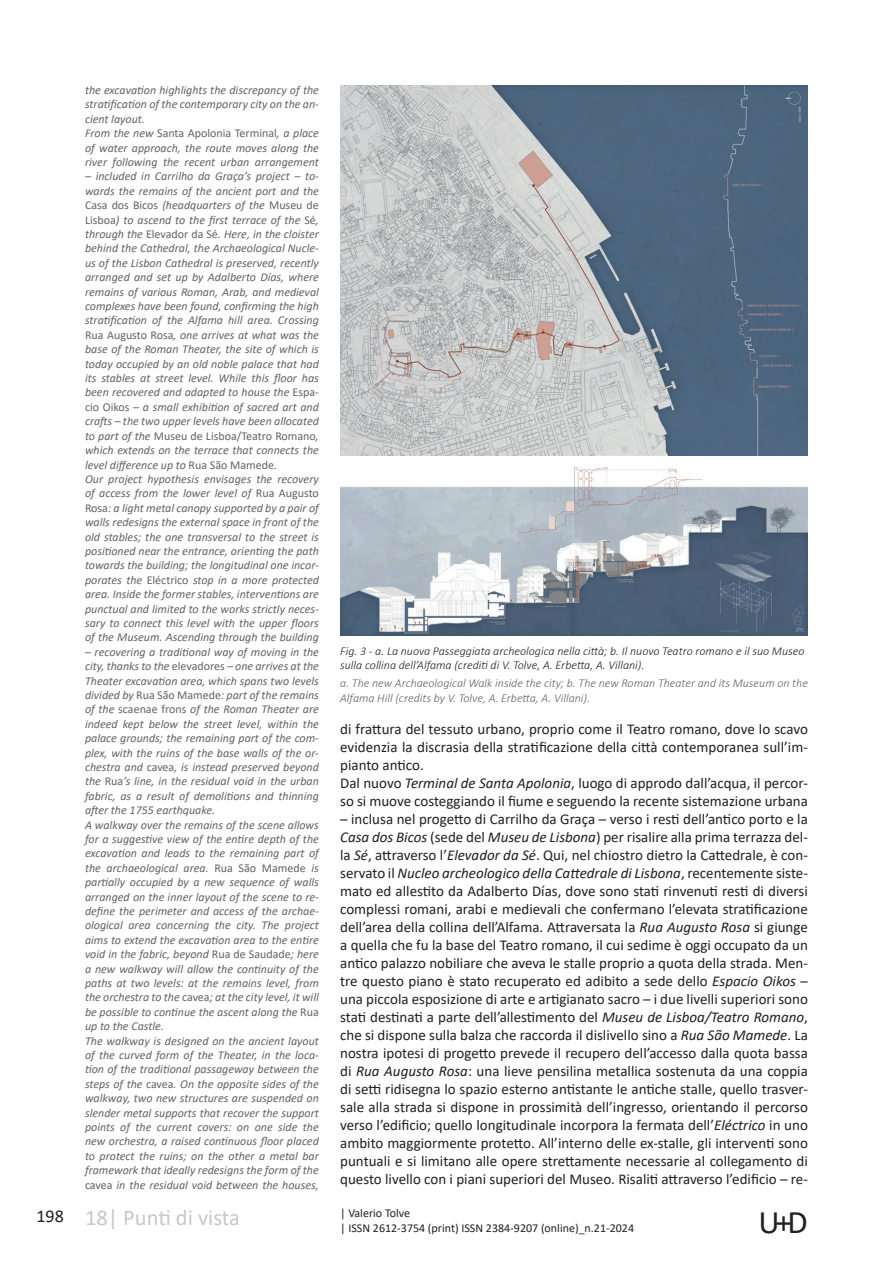
<style>
.page{position:relative;width:893px;height:1263px;background:#fff}
.page>*{position:absolute;margin:0;border:0;box-sizing:border-box;transform-origin:0 0}
.t1{font:33px "Calibri";color:#231f20}
.t2{font:22.5px "Calibri";color:#c7c8ca}
.t3{font:18px "Calibri";color:#231f20}
.t4{font:15px/18px "Calibri";color:#231f20}
.t5{font:italic 12px/14.4px "Calibri";color:#636366}
.t6{font:italic 300 12px/14.4px "Calibri";color:#231f20}
.t7{font:italic 300 12px/14.4px "Calibri";color:#636366}
.t8{font:12px "Calibri";color:#231f20}
.s1{font-style:normal}
.s2{font-style:italic}
</style>
<div class="page">
<img style="left:340px;top:85px;width:468px;height:370px">
<img style="left:340px;top:467px;width:468px;height:168px">
<p class="t5" style="left:85px;top:82px;width:235px">the excavation highlights the discrepancy of the stratification of the contemporary city on the an&shy;cient layout.<br>From the new <span class="s1">Santa Apolonia Terminal</span>, a place of water approach, the route moves along the river following the recent urban arrangement</p>
<p class="t5" style="left:85px;top:169px;width:235px">– included in Carrilho da Graça’s project – to&shy;wards the remains of the ancient port and the <span class="s1">Casa dos Bicos</span> (headquarters of the <span class="s1">Museu de Lisboa</span>) to ascend to the first terrace of the <span class="s1">Sé</span>, through the <span class="s1">Elevador da Sé</span>. Here, in the cloister behind the Cathedral, the Archaeological Nucle&shy;us of the Lisbon Cathedral is preserved, recently arranged and set up by Adalberto Días, where remains of various Roman, Arab, and medieval complexes have been found, confirming the high stratification of the Alfama hill area. Crossing <span class="s1">Rua Augusto Rosa</span>, one arrives at what was the base of the Roman Theater, the site of which is today occupied by an old noble palace that had its stables at street level. While this floor has been recovered and adapted to house the <span class="s1">Espa&shy;cio Oikos</span> – a small exhibition of sacred art and crafts – the two upper levels have been allocated to part of the <span class="s1">Museu de Lisboa/Teatro Romano</span>, which extends on the terrace that connects the level difference up to <span class="s1">Rua São Mamede</span>.<br>Our project hypothesis envisages the recovery of access from the lower level of <span class="s1">Rua Augusto Rosa</span>: a light metal canopy supported by a pair of walls redesigns the external space in front of the old stables; the one transversal to the street is positioned near the entrance, orienting the path towards the building; the longitudinal one incor&shy;porates the <span class="s1">Eléctrico</span> stop in a more protected area. Inside the former stables, interventions are punctual and limited to the works strictly neces&shy;sary to connect this level with the upper floors of the Museum. Ascending through the building</p>
<p class="t5" style="left:85px;top:644px;width:235px">– recovering a traditional way of moving in the city, thanks to the <span class="s1">elevadores</span> – one arrives at the Theater excavation area, which spans two levels divided by <span class="s1">Rua São Mamede</span>: part of the remains of the <span class="s1">scaenae frons</span> of the Roman Theater are indeed kept below the street level, within the palace grounds; the remaining part of the com&shy;plex, with the ruins of the base walls of the or&shy;chestra and <span class="s1">cavea</span>, is instead preserved beyond the <span class="s1">Rua</span>’s line, in the residual void in the urban fabric, as a result of demolitions and thinning after the 1755 earthquake.<br>A walkway over the remains of the scene allows for a suggestive view of the entire depth of the excavation and leads to the remaining part of the archaeological area. <span class="s1">Rua São Mamede</span> is partially occupied by a new sequence of walls arranged on the inner layout of the scene to re&shy;define the perimeter and access of the archae&shy;ological area concerning the city. The project aims to extend the excavation area to the entire void in the fabric, beyond <span class="s1">Rua de Saudade</span>; here a new walkway will allow the continuity of the paths at two levels: at the remains level, from the orchestra to the <span class="s1">cavea</span>; at the city level, it will be possible to continue the ascent along the <span class="s1">Rua </span>up to the Castle.<br>The walkway is designed on the ancient layout of the curved form of the Theater, in the loca&shy;tion of the traditional passageway between the steps of the <span class="s1">cavea</span>. On the opposite sides of the walkway, two new structures are suspended on slender metal supports that recover the support points of the current covers: on one side the new orchestra, a raised continuous floor placed to protect the ruins; on the other a metal bar framework that ideally redesigns the form of the <span class="s1">cavea</span> in the residual void between the houses,</p>
<p class="t6" style="left:340px;top:643px;width:466px">Fig. 3 - a. La nuova Passeggiata archeologica nella città; b. Il nuovo Teatro romano e il suo Museo sulla collina dell’Alfama (crediti di V. Tolve, A. Erbetta, A. Villani).</p>
<p class="t7" style="left:340px;top:676px;width:469px">a. The new Archaeological Walk inside the city; b. The new Roman Theater and its Museum on the<br>Alfama Hill (credits by V. Tolve, A. Erbetta, A. Villani).</p>
<p class="t4" style="left:340px;top:720px;width:469px">di frattura del tessuto urbano, proprio come il Teatro romano, dove lo scavo evidenzia la discrasia della stratificazione della città contemporanea sull’im&shy;pianto antico.<br>Dal nuovo <span class="s2">Terminal de Santa Apolonia</span>, luogo di approdo dall’acqua, il percor&shy;so si muove costeggiando il fiume e seguendo la recente sistemazione urbana</p>
<p class="t4" style="left:340px;top:810px;width:469px;text-align:justify">– inclusa nel progetto di Carrilho da Graça – verso i resti dell’antico porto e la <span class="s2">Casa dos Bicos</span> (sede del <span class="s2">Museu de Lisbona</span>) per risalire alla prima terrazza del&shy;la <span class="s2">Sé</span>, attraverso l’<span class="s2">Elevador da Sé</span>. Qui, nel chiostro dietro la Cattedrale, è con&shy;servato il <span class="s2">Nucleo archeologico della Cattedrale di Lisbona</span>, recentemente siste&shy;mato ed allestito da Adalberto Días, dove sono stati rinvenuti resti di diversi complessi romani, arabi e medievali che confermano l’elevata stratificazione dell’area della collina dell’Alfama. Attraversata la <span class="s2">Rua Augusto Rosa</span> si giunge a quella che fu la base del Teatro romano, il cui sedime è oggi occupato da un antico palazzo nobiliare che aveva le stalle proprio a quota della strada. Men&shy;tre questo piano è stato recuperato ed adibito a sede dello <span class="s2">Espacio Oikos</span> – una piccola esposizione di arte e artigianato sacro – i due livelli superiori sono stati destinati a parte dell’allestimento del <span class="s2">Museu de Lisboa/Teatro Romano</span>, che si dispone sulla balza che raccorda il dislivello sino a <span class="s2">Rua São Mamede</span>. La nostra ipotesi di progetto prevede il recupero dell’accesso dalla quota bassa di <span class="s2">Rua Augusto Rosa</span>: una lieve pensilina metallica sostenuta da una coppia di setti ridisegna lo spazio esterno antistante le antiche stalle, quello trasver&shy;sale alla strada si dispone in prossimità dell’ingresso, orientando il percorso verso l’edificio; quello longitudinale incorpora la fermata dell’<span class="s2">Eléctrico</span> in uno ambito maggiormente protetto. All’interno delle ex-stalle, gli interventi sono puntuali e si limitano alle opere strettamente necessarie al collegamento di questo livello con i piani superiori del Museo. Risaliti attraverso l’edificio – re-</p>
<h3 class="t3" style="left:36px;top:1203px;width:29px">198</h3>
<p class="t8" style="left:340px;top:1205px;width:71px">| Valerio Tolve</p>
<h2 class="t2" style="left:85px;top:1202px;width:156px">18| Punti di vista</h2>
<p class="t8" style="left:340px;top:1219px;width:295px">| ISSN 2612-3754 (print) ISSN 2384-9207 (online)_n.21-2024</p>
<h1 class="t1" style="left:759px;top:1199px;width:51px">U+D</h1>
</div>
